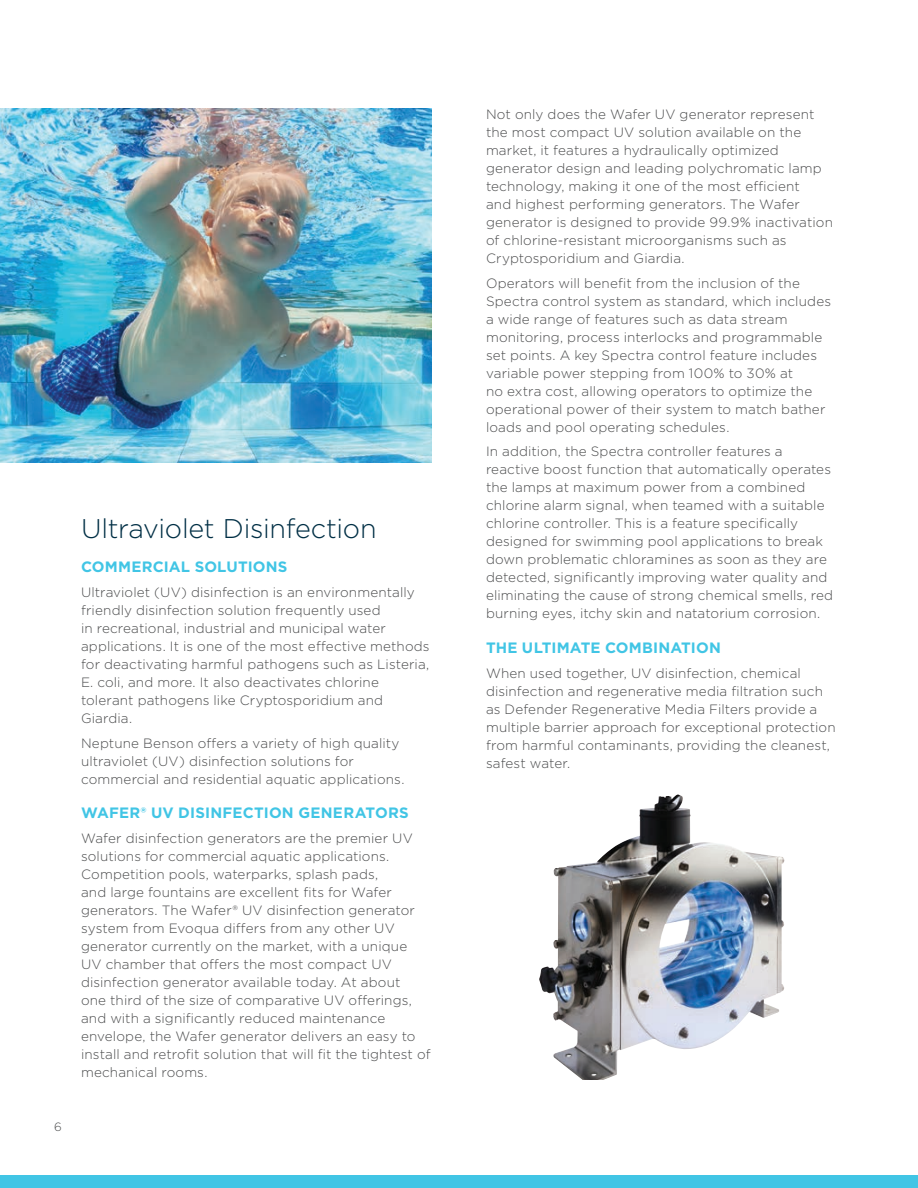
<style>
.page{position:relative;width:918px;height:1188px;background:#fff}
.page>*{position:absolute;margin:0;border:0;box-sizing:border-box;transform-origin:0 0}
.Headline{font:300 27px "Gotham";letter-spacing:-.01em;color:#002f45}
.Subhead{font:700 15px "Gotham";letter-spacing:.01em;color:#41c5e5}
.Body{font:300 13.5px/18px "Gotham";letter-spacing:.01em;color:#4b4c4d}
.Body__last{font:300 13.5px/18px "Gotham";letter-spacing:.01em;color:#4b4c4d}
.t1{font:300 12px "Gotham";color:#4b4c4d}
</style>
<div class="page">
<img style="left:539px;top:795px;width:192px;height:285px">
<img style="left:0;top:108px;width:432px;height:354px">
<div style="left:0;top:1175px;width:918px;height:13px;background:#41c5e5"></div>
<p class="t1" style="left:54px;top:1119px;width:9px">6</p>
<p class="Headline" style="left:81px;top:511px;width:297px">Ultraviolet Disinfection</p>
<p class="Subhead" style="left:81px;top:557px;width:208px">COMMERCIAL SOLUTIONS</p>
<p class="Body" style="left:81px;top:583px;width:350px">Ultraviolet (UV) disinfection is an environmentally friendly disinfection solution frequently used<br>in recreational, industrial and municipal water applications. It is one of the most effective methods for deactivating harmful pathogens such as Listeria, E. coli, and more. It also deactivates chlorine tolerant pathogens like Cryptosporidium and Giardia.</p>
<p class="Body__last" style="left:81px;top:734px;width:325px">Neptune Benson offers a variety of high quality ultraviolet (UV) disinfection solutions for commercial and residential aquatic applications.</p>
<p class="Subhead" style="left:81px;top:803px;width:329px">WAFER® UV DISINFECTION GENERATORS</p>
<p class="Body" style="left:81px;top:829px;width:351px">Wafer disinfection generators are the premier UV solutions for commercial aquatic applications.<br>Competition pools, waterparks, splash pads,<br>and large fountains are excellent fits for Wafer generators. The Wafer® UV disinfection generator system from Evoqua differs from any other UV generator currently on the market, with a unique UV chamber that offers the most compact UV disinfection generator available today. At about<br>one third of the size of comparative UV offerings, and with a significantly reduced maintenance envelope, the Wafer generator delivers an easy to install and retrofit solution that will fit the tightest of mechanical rooms.</p>
<p class="Body" style="left:486px;top:105px;width:348px">Not only does the Wafer UV generator represent the most compact UV solution available on the market, it features a hydraulically optimized generator design and leading polychromatic lamp technology, making it one of the most efficient<br>and highest performing generators. The Wafer generator is designed to provide 99.9% inactivation of chlorine-resistant microorganisms such as Cryptosporidium and Giardia.</p>
<p class="Body" style="left:486px;top:273px;width:347px">Operators will benefit from the inclusion of the Spectra control system as standard, which includes a wide range of features such as data stream monitoring, process interlocks and programmable set points. A key Spectra control feature includes variable power stepping from 100% to 30% at<br>no extra cost, allowing operators to optimize the operational power of their system to match bather loads and pool operating schedules.</p>
<p class="Body__last" style="left:486px;top:442px;width:349px">In addition, the Spectra controller features a reactive boost function that automatically operates the lamps at maximum power from a combined chlorine alarm signal, when teamed with a suitable chlorine controller. This is a feature specifically designed for swimming pool applications to break down problematic chloramines as soon as they are detected, significantly improving water quality and eliminating the cause of strong chemical smells, red burning eyes, itchy skin and natatorium corrosion.</p>
<p class="Subhead" style="left:486px;top:638px;width:236px">THE ULTIMATE COMBINATION</p>
<p class="Body__last" style="left:486px;top:663px;width:351px">When used together, UV disinfection, chemical disinfection and regenerative media filtration such as Defender Regenerative Media Filters provide a multiple barrier approach for exceptional protection from harmful contaminants, providing the cleanest, safest water.</p>
</div>
